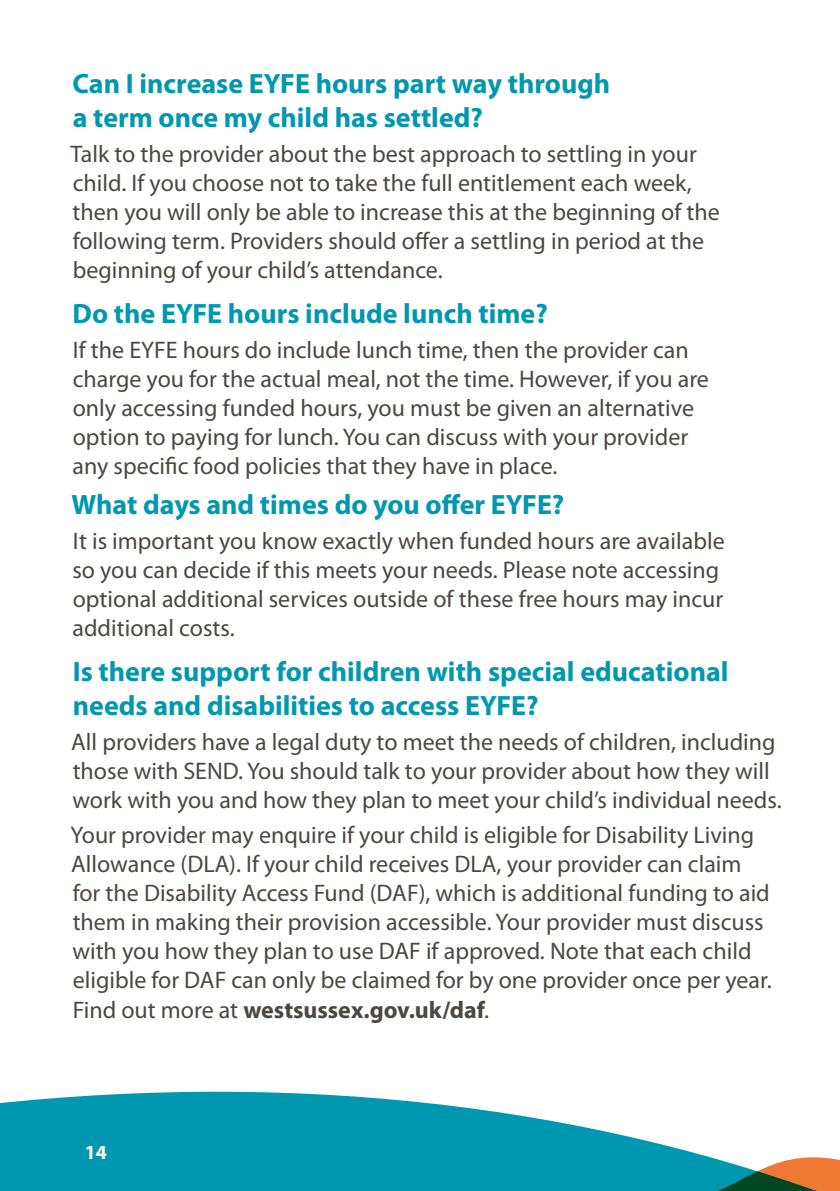
<style>
.page{position:relative;width:840px;height:1191px;background:#fff}
.page>*{position:absolute;margin:0;border:0;box-sizing:border-box;transform-origin:0 0}
.t1{font:700 28px/33.8px "Myriad Pro";color:#0098b0}
.P_Body_text{font:24px/29px "Myriad Pro";color:#4d4741}
.t2{font:700 20px "Myriad Pro";color:#fdfaf4}
.s1{font-weight:700}
</style>
<div class="page">
<svg style="left:0;top:1091px;width:839px;height:100px;fill:#0098b0"></svg>
<h3 class="t1" style="left:73px;top:66px;width:539px">Can I increase EYFE hours part way through a term once my child has settled?</h3>
<p class="P_Body_text" style="left:70px;top:139px;width:650px">Talk to the provider about the best approach to settling in your child. If you choose not to take the full entitlement each week, then you will only be able to increase this at the beginning of the following term. Providers should offer a settling in period at the beginning of your child’s attendance.</p>
<h3 class="t1" style="left:73px;top:296px;width:476px">Do the EYFE hours include lunch time?</h3>
<p class="P_Body_text" style="left:72px;top:335px;width:637px">If the EYFE hours do include lunch time, then the provider can charge you for the actual meal, not the time. However, if you are only accessing funded hours, you must be given an alternative option to paying for lunch. You can discuss with your provider any specific food policies that they have in place.</p>
<h3 class="t1" style="left:71px;top:487px;width:494px">What days and times do you offer EYFE?</h3>
<p class="P_Body_text" style="left:72px;top:526px;width:653px">It is important you know exactly when funded hours are available so you can decide if this meets your needs. Please note accessing optional additional services outside of these free hours may incur additional costs.</p>
<h3 class="t1" style="left:73px;top:654px;width:657px">Is there support for children with special educational needs and disabilities to access EYFE?</h3>
<p class="P_Body_text" style="left:71px;top:727px;width:711px">All providers have a legal duty to meet the needs of children, including those with SEND. You should talk to your provider about how they will work with you and how they plan to meet your child’s individual needs.</p>
<p class="P_Body_text" style="left:71px;top:820px;width:702px">Your provider may enquire if your child is eligible for Disability Living Allowance (DLA). If your child receives DLA, your provider can claim for the Disability Access Fund (DAF), which is additional funding to aid them in making their provision accessible. Your provider must discuss with you how they plan to use DAF if approved. Note that each child eligible for DAF can only be claimed for by one provider once per year.<br>Find out more at <span class="s1">westsussex.gov.uk/daf</span>.</p>
<p class="t2" style="left:85px;top:1139px;width:24px">14</p>
</div>
